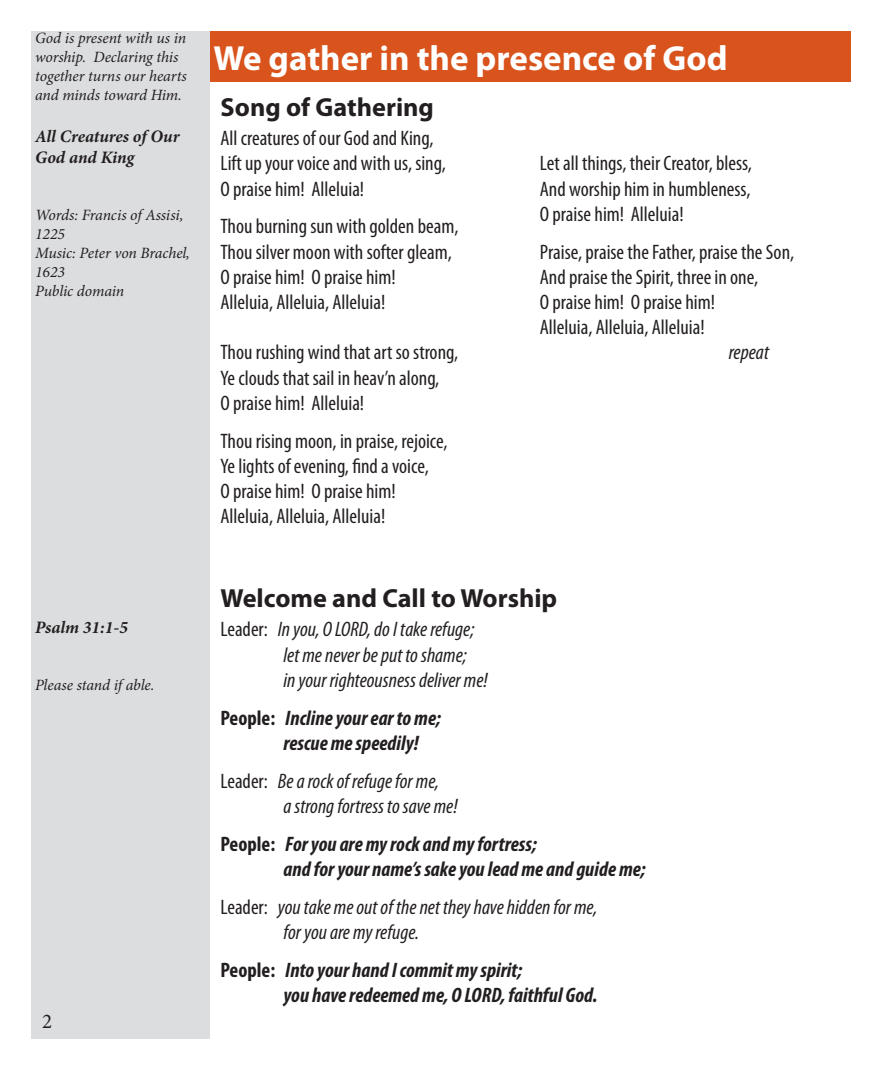
<style>
.page{position:relative;width:882px;height:1071px;background:#fff}
.page>*{position:absolute;margin:0;border:0;box-sizing:border-box;transform-origin:0 0}
.t1{font:700 35px "Myriad Pro";color:#fff}
.t2{font:700 26.25px "Myriad Pro";color:#231f20}
.t3{font:condensed 21px "Myriad Pro";color:#231f20}
.t4{font:italic condensed 21px "Myriad Pro";color:#231f20}
.t5{font:italic 700 condensed 21px "Myriad Pro";color:#231f20}
.t6{font:21px "Minion Pro";color:#231f20}
.t7{font:italic 700 17.5px/21px "Minion Pro";letter-spacing:-.005em;color:#231f20}
.t8{font:italic 15.75px/18.9px "Minion Pro";letter-spacing:-.01em;color:#231f20}
.s1{font-style:normal}
</style>
<div class="page">
<div style="left:32px;top:32px;width:178px;height:1008px;background:#dcdddf"></div>
<div style="left:210px;top:32px;width:640px;height:50px;background:#d9531c"></div>
<p class="t8" style="left:35px;top:28px;width:153px">God is present with us in worship. Declaring this together turns our hearts and minds toward Him.</p>
<p class="t7" style="left:35px;top:126px;width:146px">All Creatures of Our<br>God and King</p>
<p class="t8" style="left:35px;top:205px;width:150px">Words: Francis of Assisi,<br>1225</p>
<p class="t8" style="left:35px;top:243px;width:157px">Music: Peter von Brachel,<br>1623</p>
<p class="t8" style="left:35px;top:281px;width:91px">Public domain</p>
<p class="t7" style="left:35px;top:617px;width:95px">Psalm 31:1-5</p>
<p class="t8" style="left:35px;top:675px;width:121px">Please stand if able.</p>
<p class="t6" style="left:42px;top:1007px;width:12px">2</p>
<p class="t1" style="left:214px;top:35px;width:516px">We gather in the presence of God</p>
<p class="t2" style="left:220px;top:90px;width:215px">Song of Gathering</p>
<p class="t3" style="left:220px;top:126px;width:214px">All creatures of our God and King,</p>
<p class="t3" style="left:220px;top:151px;width:227px">Lift up your voice and with us, sing,</p>
<p class="t3" style="left:220px;top:176px;width:145px">O praise him! Alleluia!</p>
<p class="t3" style="left:220px;top:214px;width:239px">Thou burning sun with golden beam,</p>
<p class="t3" style="left:220px;top:239px;width:233px">Thou silver moon with softer gleam,</p>
<p class="t3" style="left:220px;top:264px;width:177px">O praise him! O praise him!</p>
<p class="t3" style="left:220px;top:289px;width:166px">Alleluia, Alleluia, Alleluia!</p>
<p class="t3" style="left:220px;top:340px;width:239px">Thou rushing wind that art so strong,</p>
<p class="t3" style="left:220px;top:365px;width:220px">Ye clouds that sail in heav’n along,</p>
<p class="t3" style="left:220px;top:390px;width:145px">O praise him! Alleluia!</p>
<p class="t3" style="left:220px;top:428px;width:229px">Thou rising moon, in praise, rejoice,</p>
<p class="t3" style="left:220px;top:453px;width:210px">Ye lights of evening, find a voice,</p>
<p class="t3" style="left:220px;top:478px;width:177px">O praise him! O praise him!</p>
<p class="t3" style="left:220px;top:504px;width:166px">Alleluia, Alleluia, Alleluia!</p>
<p class="t3" style="left:540px;top:151px;width:214px">Let all things, their Creator, bless,</p>
<p class="t3" style="left:540px;top:176px;width:212px">And worship him in humbleness,</p>
<p class="t3" style="left:540px;top:201px;width:145px">O praise him! Alleluia!</p>
<p class="t3" style="left:540px;top:239px;width:256px">Praise, praise the Father, praise the Son,</p>
<p class="t3" style="left:540px;top:264px;width:220px">And praise the Spirit, three in one,</p>
<p class="t3" style="left:540px;top:289px;width:177px">O praise him! O praise him!</p>
<p class="t3" style="left:540px;top:315px;width:166px">Alleluia, Alleluia, Alleluia!</p>
<p class="t4" style="left:729px;top:340px;width:42px">repeat</p>
<p class="t2" style="left:220px;top:581px;width:338px">Welcome and Call to Worship</p>
<p class="t4" style="left:220px;top:617px;width:255px"><span class="s1">Leader:</span> In you, O LORD, do I take refuge;</p>
<p class="t4" style="left:284px;top:642px;width:185px">let me never be put to shame;</p>
<p class="t4" style="left:284px;top:667px;width:206px">in your righteousness deliver me!</p>
<p class="t5" style="left:220px;top:704px;width:222px"><span class="s1">People:</span> Incline your ear to me;</p>
<p class="t5" style="left:284px;top:730px;width:137px">rescue me speedily!</p>
<p class="t4" style="left:220px;top:768px;width:220px"><span class="s1">Leader:</span> Be a rock of refuge for me,</p>
<p class="t4" style="left:284px;top:793px;width:176px">a strong fortress to save me!</p>
<p class="t5" style="left:220px;top:830px;width:318px"><span class="s1">People:</span> For you are my rock and my fortress;</p>
<p class="t5" style="left:284px;top:856px;width:364px">and for your name’s sake you lead me and guide me;</p>
<p class="t4" style="left:220px;top:894px;width:378px"><span class="s1">Leader:</span> you take me out of the net they have hidden for me,</p>
<p class="t4" style="left:284px;top:919px;width:137px">for you are my refuge.</p>
<p class="t5" style="left:220px;top:956px;width:303px"><span class="s1">People:</span> Into your hand I commit my spirit;</p>
<p class="t5" style="left:284px;top:982px;width:316px">you have redeemed me, O LORD, faithful God.</p>
</div>
